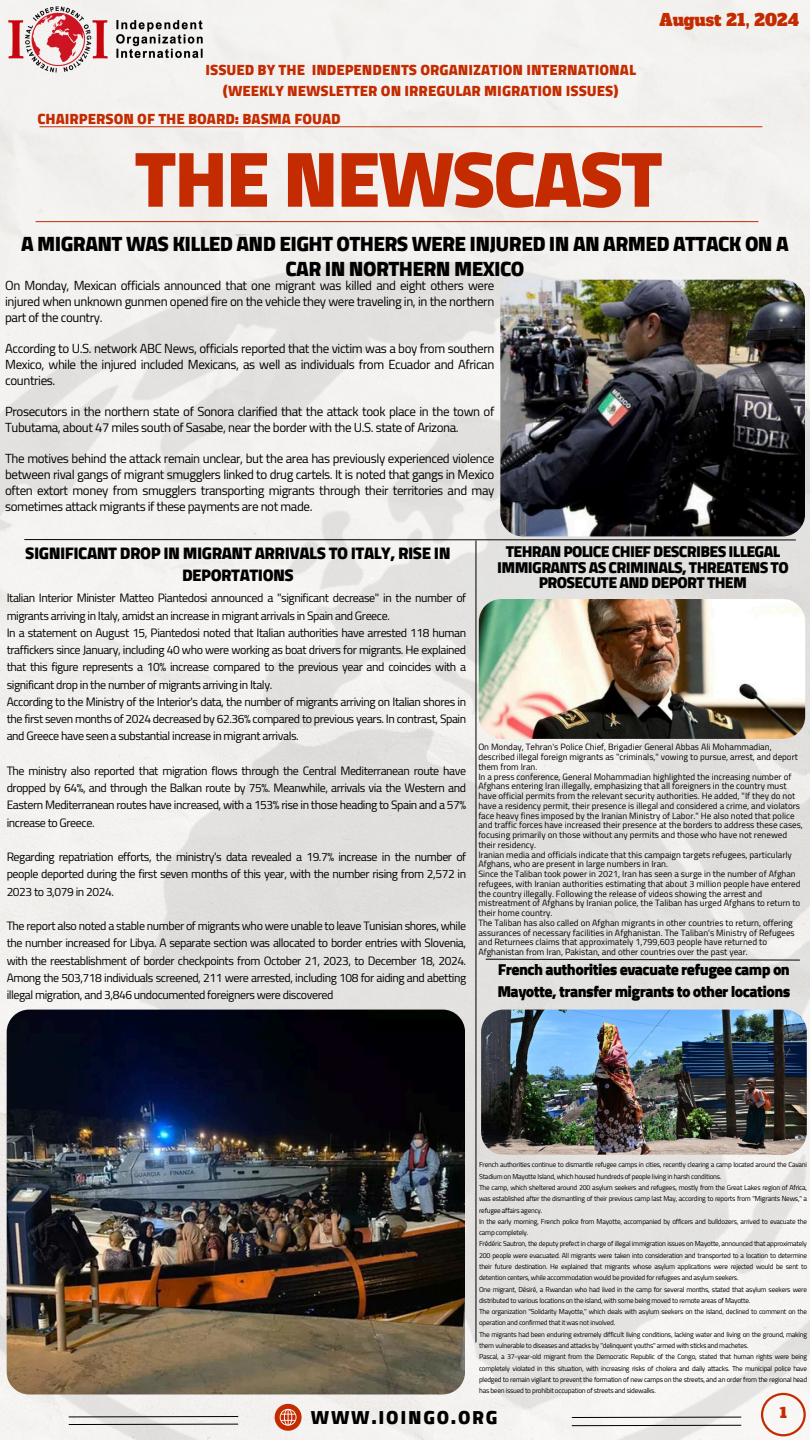
<style>
.page{position:relative;width:810px;height:1440px;background:#fff}
.page>*{position:absolute;margin:0;border:0;box-sizing:border-box;transform-origin:0 0}
.t1{font:900 79.7px "Cairo";letter-spacing:-.03em;color:#c42b00}
.t2{font:900 21px/24.8px "Cairo";letter-spacing:-.03em;color:#000;text-align:center}
.t3{font:900 19.2px "Cairo";letter-spacing:.09em;color:#000}
.t4{font:900 17px/22.5px "Cairo";letter-spacing:-.03em;color:#000;text-align:center}
.t5{font:16.3px "Alfa Slab One";color:#c42b00}
.t6{font:900 16px/15.8px "Cairo";letter-spacing:-.045em;color:#000}
.t7{font:900 15px/21px "Cairo";color:#c42b00;text-align:center}
.t8{font:14px "Alfa Slab One";color:#c42b00}
.t9{font:13px/15.8px "Cairo";letter-spacing:-.03em;color:#000;text-align:justify}
.t10{font:12px/17.2px "Cairo";letter-spacing:-.035em;color:#000;text-align:justify}
.t11{font:9px/9.8px "Cairo";color:#000}
.t12{font:7.1px/11.3px "Cairo";letter-spacing:-.03em;color:#000}
</style>
<div class="page">
<img style="left:0;top:235px;width:810px;height:1205px">
<svg style="left:24px;top:539px;width:772px;height:2px;background:#747373"></svg>
<hr style="left:476px;top:541px;width:1px;height:801px;background:#000">
<img style="left:479px;top:599px;width:326px;height:140px;border-radius:22px">
<img style="left:481px;top:1010px;width:326px;height:144px;border-radius:23px">
<svg style="left:275px;top:1404px;width:27px;height:27px"></svg>
<svg style="left:68px;top:1416px;width:171px;height:9px"></svg>
<svg style="left:571px;top:1416px;width:171px;height:2px"></svg>
<svg style="left:571px;top:1425px;width:171px;height:1px"></svg>
<svg style="left:761px;top:1393px;width:45px;height:43px"></svg>
<hr style="left:40px;top:126px;width:722px;height:1px;background:#c42b00">
<hr style="left:36px;top:221px;width:722px;height:1px;background:#c42b00">
<img style="left:0;top:0;width:212px;height:77px">
<img style="left:7px;top:1010px;width:458px;height:384px;border-radius:23px">
<img style="left:500px;top:280px;width:305px;height:256px;border-radius:22px">
<svg style="left:485px;top:958px;width:315px;height:3px"></svg>
<h3 class="t7" style="left:205px;top:60px;width:432px">ISSUED BY THE INDEPENDENTS ORGANIZATION INTERNATIONAL )WEEKLY NEWSLETTER ON IRREGULAR MIGRATION ISSUES(</h3>
<p class="t7" style="left:37px;top:108px;width:305px">CHAIRPERSON OF THE BOARD: BASMA FOUAD</p>
<p class="t5" style="left:660px;top:9px;width:141px">August 21, 2024</p>
<p class="t1" style="left:135px;top:133px;width:530px">THE NEWSCAST</p>
<p class="t2" style="left:21px;top:232px;width:769px">A MIGRANT WAS KILLED AND EIGHT OTHERS WERE INJURED IN AN ARMED ATTACK ON A<br>CAR IN NORTHERN MEXICO</p>
<p class="t9" style="left:5px;top:278px;width:491px">On Monday, Mexican officials announced that one migrant was killed and eight others were injured when unknown gunmen opened fire on the vehicle they were traveling in, in the northern part of the country.</p>
<p class="t9" style="left:5px;top:341px;width:491px">According to U.S. network ABC News, officials reported that the victim was a boy from southern Mexico, while the injured included Mexicans, as well as individuals from Ecuador and African countries.</p>
<p class="t9" style="left:5px;top:404px;width:491px">Prosecutors in the northern state of Sonora clarified that the attack took place in the town of<br>Tubutama, about 47 miles south of Sasabe, near the border with the U.S. state of Arizona.</p>
<p class="t9" style="left:5px;top:451px;width:491px">The motives behind the attack remain unclear, but the area has previously experienced violence between rival gangs of migrant smugglers linked to drug cartels. It is noted that gangs in Mexico often extort money from smugglers transporting migrants through their territories and may sometimes attack migrants if these payments are not made.</p>
<h3 class="t4" style="left:25px;top:542px;width:427px">SIGNIFICANT DROP IN MIGRANT ARRIVALS TO ITALY, RISE IN<br>DEPORTATIONS</h3>
<p class="t10" style="left:7px;top:590px;width:461px">Italian Interior Minister Matteo Piantedosi announced a "significant decrease" in the number of migrants arriving in Italy, amidst an increase in migrant arrivals in Spain and Greece.</p>
<p class="t10" style="left:7px;top:624px;width:461px">In a statement on August 15, Piantedosi noted that Italian authorities have arrested 118 human traffickers since January, including 40 who were working as boat drivers for migrants. He explained that this figure represents a 10% increase compared to the previous year and coincides with a significant drop in the number of migrants arriving in Italy.</p>
<h4 class="t10" style="left:7px;top:693px;width:461px">According to the Ministry of the Interior's data, the number of migrants arriving on Italian shores in the first seven months of 2024 decreased by 62.36% compared to previous years. In contrast, Spain and Greece have seen a substantial increase in migrant arrivals.</h4>
<p class="t10" style="left:7px;top:762px;width:461px">The ministry also reported that migration flows through the Central Mediterranean route have dropped by 64%, and through the Balkan route by 75%. Meanwhile, arrivals via the Western and Eastern Mediterranean routes have increased, with a 153% rise in those heading to Spain and a 57% increase to Greece.</p>
<p class="t10" style="left:7px;top:849px;width:461px">Regarding repatriation efforts, the ministry's data revealed a 19.7% increase in the number of people deported during the first seven months of this year, with the number rising from 2,572 in 2023 to 3,079 in 2024.</p>
<p class="t10" style="left:7px;top:918px;width:461px">The report also noted a stable number of migrants who were unable to leave Tunisian shores, while the number increased for Libya. A separate section was allocated to border entries with Slovenia, with the reestablishment of border checkpoints from October 21, 2023, to December 18, 2024.<br>Among the 503,718 individuals screened, 211 were arrested, including 108 for aiding and abetting illegal migration, and 3,846 undocumented foreigners were discovered</p>
<p class="t6" style="left:497px;top:544px;width:293px;text-align:center">TEHRAN POLICE CHIEF DESCRIBES ILLEGAL<br>IMMIGRANTS AS CRIMINALS, THREATENS TO<br>PROSECUTE AND DEPORT THEM</p>
<p class="t11" style="left:478px;top:742px;width:321px">On Monday, Tehran's Police Chief, Brigadier General Abbas Ali Mohammadian, described illegal foreign migrants as "criminals," vowing to pursue, arrest, and deport them from Iran.</p>
<p class="t11" style="left:478px;top:772px;width:326px">In a press conference, General Mohammadian highlighted the increasing number of Afghans entering Iran illegally, emphasizing that all foreigners in the country must have official permits from the relevant security authorities. He added, "If they do not have a residency permit, their presence is illegal and considered a crime, and violators face heavy fines imposed by the Iranian Ministry of Labor." He also noted that police and traffic forces have increased their presence at the borders to address these cases, focusing primarily on those without any permits and those who have not renewed their residency.</p>
<p class="t11" style="left:478px;top:850px;width:315px">Iranian media and officials indicate that this campaign targets refugees, particularly<br>Afghans, who are present in large numbers in Iran.</p>
<p class="t11" style="left:478px;top:869px;width:324px">Since the Taliban took power in 2021, Iran has seen a surge in the number of Afghan refugees, with Iranian authorities estimating that about 3 million people have entered the country illegally. Following the release of videos showing the arrest and mistreatment of Afghans by Iranian police, the Taliban has urged Afghans to return to their home country.</p>
<h3 class="t11" style="left:478px;top:918px;width:318px">The Taliban has also called on Afghan migrants in other countries to return, offering assurances of necessary facilities in Afghanistan. The Taliban's Ministry of Refugees and Returnees claims that approximately 1,799,603 people have returned to Afghanistan from Iran, Pakistan, and other countries over the past year.</h3>
<p class="t6" style="left:497px;top:958px;width:295px;line-height:21.8px">French authorities evacuate refugee camp on<br>Mayotte, transfer migrants to other locations</p>
<p class="t12" style="left:479px;top:1159px;width:330px">French authorities continue to dismantle refugee camps in cities, recently clearing a camp located around the Cavani<br>Stadium on Mayotte Island, which housed hundreds of people living in harsh conditions.</p>
<p class="t12" style="left:479px;top:1182px;width:330px;text-align:justify">The camp, which sheltered around 200 asylum seekers and refugees, mostly from the Great Lakes region of Africa, was established after the dismantling of their previous camp last May, according to reports from "Migrants News," a refugee affairs agency.</p>
<p class="t12" style="left:479px;top:1216px;width:330px">In the early morning, French police from Mayotte, accompanied by officers and bulldozers, arrived to evacuate the camp completely.</p>
<p class="t12" style="left:479px;top:1238px;width:330px;text-align:justify">Frédéric Sautron, the deputy prefect in charge of illegal immigration issues on Mayotte, announced that approximately 200 people were evacuated. All migrants were taken into consideration and transported to a location to determine their future destination. He explained that migrants whose asylum applications were rejected would be sent to detention centers, while accommodation would be provided for refugees and asylum seekers.</p>
<p class="t12" style="left:479px;top:1283px;width:330px">One migrant, Désiré, a Rwandan who had lived in the camp for several months, stated that asylum seekers were distributed to various locations on the island, with some being moved to remote areas of Mayotte.</p>
<p class="t12" style="left:479px;top:1306px;width:330px">The organization "Solidarity Mayotte," which deals with asylum seekers on the island, declined to comment on the operation and confirmed that it was not involved.</p>
<p class="t12" style="left:479px;top:1329px;width:330px">The migrants had been enduring extremely difficult living conditions, lacking water and living on the ground, making them vulnerable to diseases and attacks by "delinquent youths" armed with sticks and machetes.</p>
<p class="t12" style="left:479px;top:1351px;width:330px;text-align:justify">Pascal, a 37-year-old migrant from the Democratic Republic of the Congo, stated that human rights were being completely violated in this situation, with increasing risks of cholera and daily attacks. The municipal police have pledged to remain vigilant to prevent the formation of new camps on the streets, and an order from the regional head has been issued to prohibit occupation of streets and sidewalks.</p>
<h6 class="t3" style="left:311px;top:1406px;width:188px">WWW.IOINGO.ORG</h6>
<h1 class="t8" style="left:780px;top:1404px;width:9px">1</h1>
</div>
